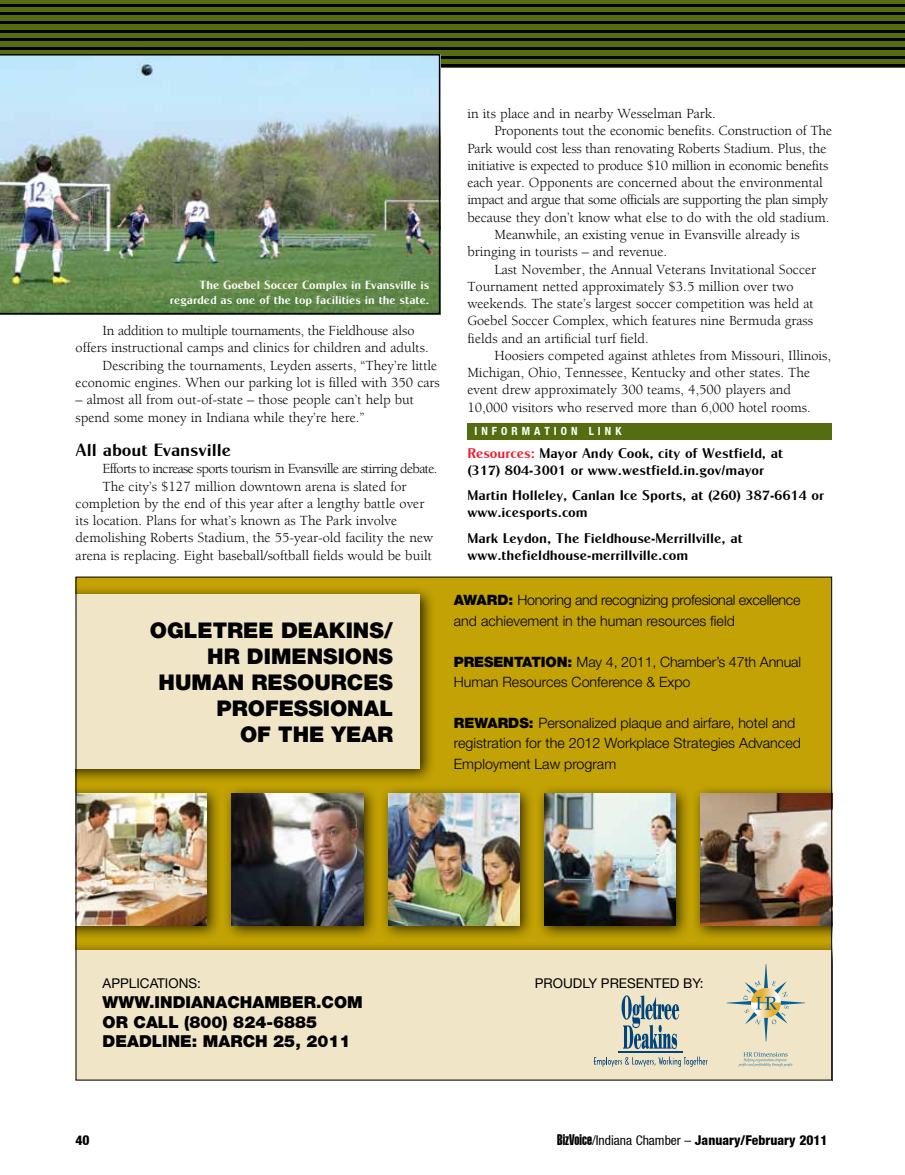
<style>
.page{position:relative;width:905px;height:1175px;background:#fff}
.page>*{position:absolute;margin:0;border:0;box-sizing:border-box;transform-origin:0 0}
.t1{font:900 21.6px/26px "Helvetica Neue";color:#000;text-align:right}
.t2{font:18px "Cg Globe Gothic Bd";color:#000}
.t3{font:900 16.5px/19.8px "Helvetica Neue";color:#000}
.t4{font:14.25px/17.2px "Berkeley";color:#000}
.t5{font:14.25px/17.1px "Cg Globe Gothic Bd";color:#000}
.t6{font:300 14.25px/20.4px "Helvetica Neue";color:#000}
.t7{font:14.25px "Berkeley";letter-spacing:-.02em;color:#000}
.t8{font:300 14.25px/20.4px "Helvetica Neue";letter-spacing:-.02em;color:#000}
.t9{font:14.25px "Berkeley";letter-spacing:-.045em;color:#000}
.t10{font:14.25px "Berkeley";letter-spacing:-.03em;color:#000}
.t11{font:800 condensed 13.5px "Helvetica Neue";color:#000}
.t12{font:13.5px "Helvetica Neue";color:#000}
.t13{font:12px/14.4px "Cg Globe Gothic Bd";color:#fff;text-align:right}
.t14{font:700 condensed 11.25px "Helvetica Neue";letter-spacing:.36em;color:#fff}
.s1{color:#ed1c2e}
.s2{font-weight:900}
.s3{font-family:"Helvetica Extra Compressed";font-weight:400;font-stretch:normal;font-size:15px}
.s4{font-weight:400}
</style>
<div class="page">
<div style="left:0;top:0;width:904px;height:68px;background:#566c11"></div>
<hr style="left:0;top:4px;width:904px;height:2px;background:#000">
<hr style="left:0;top:12px;width:904px;height:3px;background:#000">
<hr style="left:0;top:21px;width:904px;height:3px;background:#000">
<hr style="left:0;top:30px;width:904px;height:2px;background:#000">
<hr style="left:0;top:38px;width:904px;height:3px;background:#000">
<hr style="left:0;top:47px;width:904px;height:3px;background:#000">
<hr style="left:0;top:56px;width:904px;height:2px;background:#000">
<hr style="left:0;top:64px;width:904px;height:3px;background:#000">
<img style="left:0;top:54px;width:440px;height:260px">
<div style="left:76px;top:576px;width:756px;height:504px;background:#c2a204"></div>
<div style="left:76px;top:585px;width:359px;height:199px;background:#000;opacity:.75"></div>
<div style="left:76px;top:594px;width:344px;height:175px;background:#f1e5c7"></div>
<div style="left:76px;top:941px;width:756px;height:139px;background:#000;opacity:.75"></div>
<div style="left:76px;top:950px;width:756px;height:130px;background:#f1e5c7"></div>
<div style="left:76px;top:784px;width:146px;height:156px;background:#000;opacity:.75"></div>
<img style="left:78px;top:794px;width:129px;height:131px">
<div style="left:535px;top:784px;width:156px;height:156px;background:#000;opacity:.75"></div>
<img style="left:544px;top:794px;width:131px;height:131px">
<div style="left:379px;top:784px;width:155px;height:156px;background:#000;opacity:.75"></div>
<img style="left:388px;top:794px;width:131px;height:131px">
<div style="left:223px;top:784px;width:155px;height:156px;background:#000;opacity:.75"></div>
<img style="left:232px;top:794px;width:131px;height:131px">
<div style="left:691px;top:784px;width:141px;height:156px;background:#000;opacity:.75"></div>
<img style="left:700px;top:794px;width:130px;height:131px">
<svg style="left:726px;top:964px;width:79px;height:77px"></svg>
<svg style="left:738px;top:1052px;width:54px;height:14px"></svg>
<svg style="left:621px;top:995px;width:58px;height:54px"></svg>
<hr style="left:618px;top:1051px;width:65px;height:1px;background:#00447c">
<svg style="left:593px;top:1056px;width:114px;height:10px"></svg>
<div style="left:467px;top:423px;width:365px;height:16px;background:#566c11"></div>
<p class="t13" style="left:170px;top:278px;width:261px">The Goebel Soccer Complex in Evansville is regarded as one of the top facilities in the state.</p>
<p class="t7" style="left:103px;top:323px;width:313px">In addition to multiple tournaments, the Fieldhouse also</p>
<p class="t4" style="left:76px;top:340px;width:354px">offers instructional camps and clinics for children and adults.</p>
<p class="t4" style="left:103px;top:357px;width:336px">Describing the tournaments, Leyden asserts, “They’re little</p>
<p class="t4" style="left:76px;top:374px;width:366px">economic engines. When our parking lot is filled with 350 cars</p>
<p class="t4" style="left:76px;top:391px;width:340px">– almost all from out-of-state – those people can’t help but spend some money in Indiana while they’re here.”</p>
<p class="t2" style="left:76px;top:439px;width:157px">All about Evansville</p>
<p class="t9" style="left:103px;top:461px;width:336px">Efforts to increase sports tourism in Evansville are stirring debate.</p>
<p class="t4" style="left:103px;top:478px;width:305px">The city’s $127 million downtown arena is slated for</p>
<p class="t4" style="left:76px;top:495px;width:350px">completion by the end of this year after a lengthy battle over</p>
<p class="t4" style="left:76px;top:512px;width:323px">its location. Plans for what’s known as The Park involve</p>
<p class="t4" style="left:76px;top:529px;width:359px">demolishing Roberts Stadium, the 55-year-old facility the new</p>
<p class="t4" style="left:76px;top:547px;width:358px">arena is replacing. Eight baseball/softball fields would be built</p>
<h1 class="t1" style="left:150px;top:617px;width:245px">OGLETREE DEAKINS/<br>HR DIMENSIONS<br>HUMAN RESOURCES<br>PROFESSIONAL<br>OF THE YEAR</h1>
<p class="t4" style="left:467px;top:105px;width:250px">in its place and in nearby Wesselman Park.</p>
<p class="t4" style="left:494px;top:123px;width:339px">Proponents tout the economic benefits. Construction of The</p>
<p class="t4" style="left:467px;top:140px;width:360px">Park would cost less than renovating Roberts Stadium. Plus, the</p>
<p class="t7" style="left:467px;top:158px;width:362px">initiative is expected to produce $10 million in economic benefits</p>
<p class="t4" style="left:467px;top:174px;width:357px">each year. Opponents are concerned about the environmental</p>
<p class="t10" style="left:467px;top:192px;width:362px">impact and argue that some officials are supporting the plan simply</p>
<p class="t4" style="left:467px;top:209px;width:364px">because they don’t know what else to do with the old stadium.</p>
<p class="t4" style="left:494px;top:226px;width:307px">Meanwhile, an existing venue in Evansville already is</p>
<p class="t4" style="left:467px;top:243px;width:201px">bringing in tourists – and revenue.</p>
<p class="t4" style="left:494px;top:261px;width:323px">Last November, the Annual Veterans Invitational Soccer</p>
<p class="t4" style="left:467px;top:278px;width:328px">Tournament netted approximately $3.5 million over two</p>
<p class="t4" style="left:467px;top:295px;width:348px">weekends. The state’s largest soccer competition was held at</p>
<p class="t4" style="left:467px;top:312px;width:347px">Goebel Soccer Complex, which features nine Bermuda grass</p>
<p class="t4" style="left:467px;top:330px;width:183px">fields and an artificial turf field.</p>
<p class="t4" style="left:494px;top:347px;width:338px">Hoosiers competed against athletes from Missouri, Illinois,</p>
<p class="t4" style="left:467px;top:364px;width:344px">Michigan, Ohio, Tennessee, Kentucky and other states. The</p>
<p class="t4" style="left:467px;top:381px;width:325px">event drew approximately 300 teams, 4,500 players and</p>
<p class="t4" style="left:467px;top:399px;width:345px">10,000 visitors who reserved more than 6,000 hotel rooms.</p>
<p class="t14" style="left:474px;top:424px;width:149px">INFORMATION LINK</p>
<p class="t5" style="left:467px;top:444px;width:317px"><span class="s1">Resources:</span> Mayor Andy Cook, city of Westfield, at (317) 804-3001 or www.westfield.in.gov/mayor</p>
<p class="t5" style="left:467px;top:487px;width:358px">Martin Holleley, Canlan Ice Sports, at (260) 387-6614 or www.icesports.com</p>
<p class="t5" style="left:467px;top:529px;width:277px">Mark Leydon, The Fieldhouse-Merrillville, at www.thefieldhouse-merrillville.com</p>
<p class="t8" style="left:454px;top:590px;width:348px"><span class="s2">AWARD:</span> Honoring and recognizing profesional excellence and achievement in the human resources field</p>
<p class="t6" style="left:454px;top:651px;width:349px"><span class="s2">PRESENTATION:</span> May 4, 2011, Chamber’s 47th Annual<br>Human Resources Conference &amp; Expo</p>
<p class="t6" style="left:454px;top:712px;width:348px"><span class="s2">REWARDS:</span> Personalized plaque and airfare, hotel and registration for the 2012 Workplace Strategies Advanced<br>Employment Law program</p>
<p class="t12" style="left:103px;top:975px;width:100px">APPLICATIONS:</p>
<p class="t12" style="left:535px;top:975px;width:170px">PROUDLY PRESENTED BY:</p>
<p class="t3" style="left:103px;top:991px;width:262px">WWW.INDIANACHAMBER.COM<br>OR CALL (800) 824-6885<br>DEADLINE: MARCH 25, 2011</p>
<p class="t11" style="left:76px;top:1132px;width:16px">40</p>
<p class="t11" style="left:557px;top:1132px;width:272px"><span class="s3">BizVoice</span><span class="s4">/Indiana Chamber –</span> January/February 2011</p>
</div>
